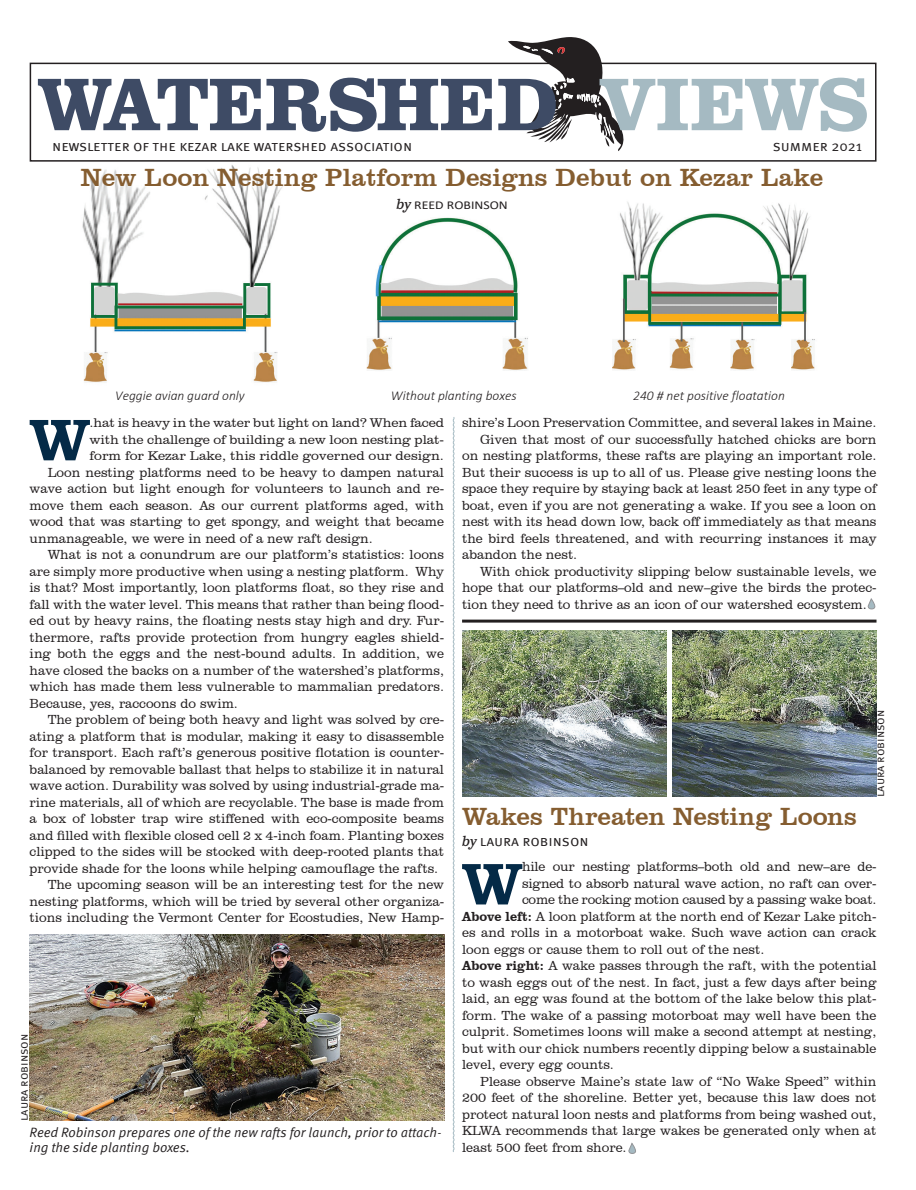
<style>
.page{position:relative;width:916px;height:1190px;background:#fff}
.page>*{position:absolute;margin:0;border:0;box-sizing:border-box;transform-origin:0 0}
.t1{font:700 76.5px "Clarendon BT";letter-spacing:-.01em;color:#3e4b65}
.t2{font:700 76.5px "Clarendon BT";letter-spacing:-.005em;color:#a5bac2}
.t3{font:800 60.15px "Clarendon BT";color:#042a47;scale:1.04 1}
.t4{font:25.5px "Clarendon BT";color:#855d30}
.t5{font:15px "Meta Sc Offc Norm";color:#231f20}
.t6{font:300 13.5px/16.5px "Clarendon BT";color:#231f20;text-align:justify}
.t7{font:13.5px/15px "Meta Offc Norm Ita";color:#231f20}
.t8{font:italic 300 13.5px "Calibri";color:#231f20}
.t9{font:300 12.9px/16.5px "Clarendon BT";color:#231f20;text-align:justify;scale:1.04 1}
.t10{font:12px "Meta Sc Offc Norm";color:#231f20}
.t11{font:12px "Calibri";color:#231f20;scale:1.15 1}
.s1{font-size:14.7px}
.s2{font-family:"Clarendon Text Pro";font-style:italic;font-size:13.5px}
.s3{font-weight:800}
</style>
<div class="page">
<img style="left:82px;top:165px;width:733px;height:218px">
<div style="left:30px;top:63px;width:846px;height:99px;border:2px solid #231f20"></div>
<svg style="left:507px;top:37px;width:122px;height:114px"></svg>
<svg style="left:628px;top:1143px;width:8px;height:11px"></svg>
<svg style="left:452px;top:417px;width:2px;height:735px"></svg>
<svg style="left:867px;top:599px;width:8px;height:11px"></svg>
<hr style="left:462px;top:620px;width:414px;height:3px;background:#231f20">
<img style="left:672px;top:630px;width:204px;height:167px">
<img style="left:462px;top:630px;width:204px;height:167px">
<img style="left:30px;top:934px;width:414px;height:187px">
<h1 class="t1" style="left:37px;top:57px;width:522px">WATERSHED</h1>
<p class="t5" style="left:52px;top:137px;width:361px">newsletter of the kezar lake watershed association</p>
<h1 class="t2" style="left:599px;top:57px;width:270px">VIEWS</h1>
<p class="t5" style="left:772px;top:137px;width:91px">summer <span class="s1">2021</span></p>
<h3 class="t4" style="left:81px;top:162px;width:743px">New Loon Nesting Platform Designs Debut on Kezar Lake</h3>
<p class="t11" style="left:396px;top:197px;width:98px"><span class="s2">by</span> REED ROBINSON</p>
<h2 class="t3" style="left:29px;top:402px;width:61px">W</h2>
<p class="t9" style="left:89px;top:415px;width:342px">.hat is heavy in the water but light on land? When faced with the challenge of building a new loon nesting plat&shy;form for Kezar Lake, this riddle governed our design.</p>
<p class="t6" style="left:30px;top:464px;width:416px;text-indent:18px">Loon nesting platforms need to be heavy to dampen natural wave action but light enough for volunteers to launch and re&shy;move them each season. As our current platforms aged, with wood that was starting to get spongy, and weight that became unmanageable, we were in need of a new raft design.</p>
<p class="t6" style="left:30px;top:546px;width:416px;text-indent:18px">What is not a conundrum are our platform’s statistics: loons are simply more productive when using a nesting platform. Why is that? Most importantly, loon platforms float, so they rise and fall with the water level. This means that rather than being flood&shy;ed out by heavy rains, the floating nests stay high and dry. Fur&shy;thermore, rafts provide protection from hungry eagles shield&shy;ing both the eggs and the nest-bound adults. In addition, we have closed the backs on a number of the watershed’s platforms, which has made them less vulnerable to mammalian predators.<br>Because, yes, raccoons do swim.</p>
<p class="t6" style="left:48px;top:711px;width:397px">The problem of being both heavy and light was solved by cre-</p>
<p class="t6" style="left:30px;top:728px;width:416px">ating a platform that is modular, making it easy to disassemble</p>
<p class="t6" style="left:30px;top:744px;width:415px">for transport. Each raft’s generous positive flotation is counter-</p>
<p class="t6" style="left:30px;top:761px;width:416px">balanced by removable ballast that helps to stabilize it in natural</p>
<p class="t6" style="left:30px;top:777px;width:415px">wave action. Durability was solved by using industrial-grade ma-</p>
<p class="t6" style="left:30px;top:794px;width:415px">rine materials, all of which are recyclable. The base is made from</p>
<p class="t6" style="left:30px;top:810px;width:416px">a box of lobster trap wire stiffened with eco-composite beams</p>
<p class="t6" style="left:30px;top:827px;width:416px">and filled with flexible closed cell 2 x 4-inch foam. Planting boxes</p>
<p class="t6" style="left:30px;top:843px;width:416px">clipped to the sides will be stocked with deep-rooted plants that</p>
<p class="t6" style="left:30px;top:860px;width:410px">provide shade for the loons while helping camouflage the rafts.</p>
<p class="t6" style="left:48px;top:876px;width:398px">The upcoming season will be an interesting test for the new</p>
<p class="t6" style="left:30px;top:893px;width:415px">nesting platforms, which will be tried by several other organiza-</p>
<p class="t6" style="left:30px;top:909px;width:415px">tions including the Vermont Center for Ecostudies, New Hamp-</p>
<p class="t10" style="left:17px;top:1121px;width:88px;rotate:-90deg">laura robinson</p>
<p class="t7" style="left:30px;top:1125px;width:413px">Reed Robinson prepares one of the new rafts for launch, prior to attach&shy;ing the side planting boxes.</p>
<p class="t8" style="left:633px;top:387px;width:153px">240 # net positive floatation</p>
<p class="t6" style="left:462px;top:414px;width:416px">shire’s Loon Preservation Committee, and several lakes in Maine.</p>
<p class="t6" style="left:480px;top:431px;width:397px">Given that most of our successfully hatched chicks are born</p>
<p class="t6" style="left:462px;top:447px;width:416px">on nesting platforms, these rafts are playing an important role.</p>
<p class="t6" style="left:462px;top:464px;width:416px">But their success is up to all of us. Please give nesting loons the</p>
<p class="t6" style="left:462px;top:480px;width:416px">space they require by staying back at least 250 feet in any type of</p>
<p class="t6" style="left:462px;top:497px;width:415px">boat, even if you are not generating a wake. If you see a loon on</p>
<p class="t6" style="left:462px;top:513px;width:415px">nest with its head down low, back off immediately as that means</p>
<p class="t6" style="left:462px;top:530px;width:415px">the bird feels threatened, and with recurring instances it may</p>
<p class="t6" style="left:462px;top:546px;width:117px">abandon the nest.</p>
<p class="t6" style="left:480px;top:563px;width:398px">With chick productivity slipping below sustainable levels, we</p>
<p class="t6" style="left:462px;top:579px;width:415px">hope that our platforms–old and new–give the birds the protec-</p>
<p class="t6" style="left:462px;top:596px;width:406px">tion they need to thrive as an icon of our watershed ecosystem.</p>
<p class="t10" style="left:872px;top:797px;width:88px;rotate:-90deg">laura robinson</p>
<h3 class="t4" style="left:462px;top:800px;width:396px">Wakes Threaten Nesting Loons</h3>
<p class="t5" style="left:462px;top:832px;width:128px"><span class="s2">by</span> laura robinson</p>
<h2 class="t3" style="left:461px;top:847px;width:61px">W</h2>
<p class="t6" style="left:521px;top:858px;width:356px">hile our nesting platforms–both old and new–are de-</p>
<p class="t6" style="left:521px;top:875px;width:356px">signed to absorb natural wave action, no raft can over-</p>
<p class="t6" style="left:521px;top:891px;width:356px">come the rocking motion caused by a passing wake boat.</p>
<p class="t6" style="left:462px;top:908px;width:415px"><span class="s3">Above left:</span> A loon platform at the north end of Kezar Lake pitch-</p>
<p class="t6" style="left:462px;top:924px;width:415px">es and rolls in a motorboat wake. Such wave action can crack</p>
<p class="t6" style="left:462px;top:941px;width:303px">loon eggs or cause them to roll out of the nest.</p>
<p class="t6" style="left:462px;top:957px;width:416px"><span class="s3">Above right:</span> A wake passes through the raft, with the potential</p>
<p class="t6" style="left:462px;top:974px;width:416px">to wash eggs out of the nest. In fact, just a few days after being</p>
<p class="t6" style="left:462px;top:990px;width:415px">laid, an egg was found at the bottom of the lake below this plat-</p>
<p class="t6" style="left:462px;top:1007px;width:415px">form. The wake of a passing motorboat may well have been the</p>
<p class="t6" style="left:462px;top:1023px;width:415px">culprit. Sometimes loons will make a second attempt at nesting,</p>
<p class="t6" style="left:462px;top:1040px;width:416px">but with our chick numbers recently dipping below a sustainable</p>
<p class="t6" style="left:462px;top:1056px;width:153px">level, every egg counts.</p>
<p class="t6" style="left:480px;top:1073px;width:398px">Please observe Maine’s state law of “No Wake Speed” within</p>
<p class="t6" style="left:462px;top:1089px;width:416px">200 feet of the shoreline. Better yet, because this law does not</p>
<p class="t6" style="left:462px;top:1106px;width:416px">protect natural loon nests and platforms from being washed out,</p>
<p class="t6" style="left:462px;top:1122px;width:415px">KLWA recommends that large wakes be generated only when at</p>
<p class="t6" style="left:462px;top:1139px;width:166px">least 500 feet from shore.</p>
</div>
